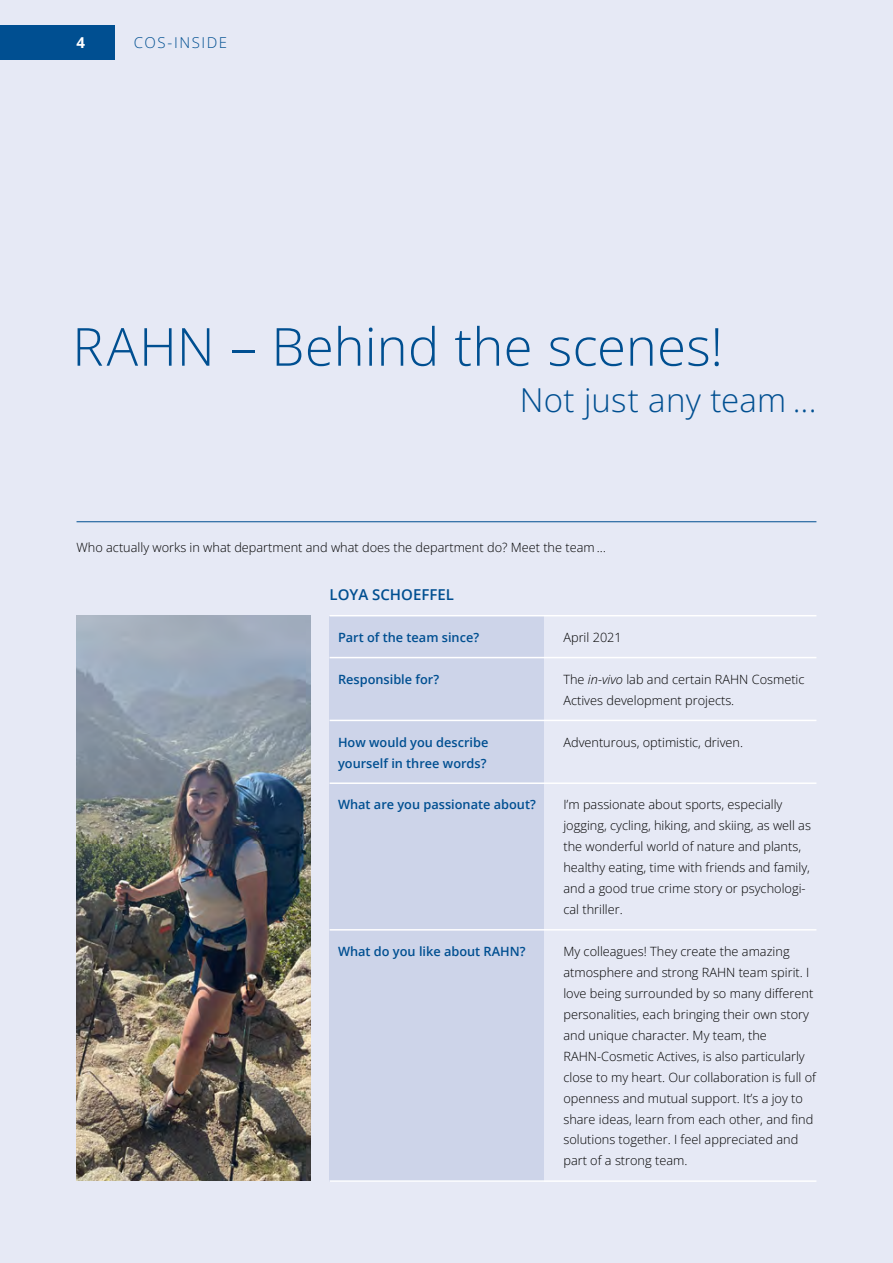
<style>
.page{position:relative;width:893px;height:1263px;background:#e6e9f5}
.page>*{position:absolute;margin:0;border:0;box-sizing:border-box;transform-origin:0 0}
.t1{font:52.5px "Open Sans";letter-spacing:.005em;color:#004f91}
.t2{font:33px "Open Sans";letter-spacing:.005em;color:#004f91}
.t3{font:600 15px "Open Sans";color:#004f91}
.t4{font:15px "Open Sans";letter-spacing:.1em;color:#004f91}
.t5{font:700 15px "Open Sans";color:#fff}
.t6{font:12.75px/21px "Open Sans";color:#000}
.t7{font:600 12.75px "Open Sans";color:#004f91}
.s1{font-style:italic}
</style>
<div class="page">
<div style="left:0;top:26px;width:115px;height:34px;background:#004f91"></div>
<hr style="left:77px;top:521px;width:739px;height:1px;background:#004f91">
<div style="left:330px;top:616px;width:214px;height:565px;background:#cdd4e9"></div>
<hr style="left:330px;top:615px;width:486px;height:1px;background:#fff">
<hr style="left:330px;top:657px;width:486px;height:1px;background:#fff">
<hr style="left:330px;top:720px;width:486px;height:1px;background:#fff">
<hr style="left:330px;top:782px;width:486px;height:2px;background:#fff">
<hr style="left:330px;top:929px;width:486px;height:1px;background:#fff">
<hr style="left:330px;top:1180px;width:486px;height:2px;background:#fff">
<img style="left:77px;top:615px;width:233px;height:566px">
<p class="t5" style="left:77px;top:32px;width:10px">4</p>
<p class="t4" style="left:134px;top:32px;width:95px">COS-INSIDE</p>
<h1 class="t1" style="left:72px;top:311px;width:652px">RAHN – Behind the scenes!</h1>
<h2 class="t2" style="left:520px;top:378px;width:298px">Not just any team …</h2>
<p class="t6" style="left:77px;top:536px;width:531px">Who actually works in what department and what does the department do? Meet the team …</p>
<p class="t3" style="left:330px;top:584px;width:126px">LOYA SCHOEFFEL</p>
<p class="t7" style="left:338px;top:629px;width:143px">Part of the team since?</p>
<p class="t6" style="left:563px;top:626px;width:60px">April 2021</p>
<p class="t7" style="left:338px;top:670px;width:103px">Responsible for?</p>
<p class="t6" style="left:563px;top:668px;width:243px">The <span class="s1">in-vivo</span> lab and certain RAHN Cosmetic<br>Actives development projects.</p>
<p class="t7" style="left:338px;top:733px;width:152px">How would you describe</p>
<p class="t6" style="left:563px;top:731px;width:181px">Adventurous, optimistic, driven.</p>
<p class="t7" style="left:338px;top:754px;width:150px">yourself in three words?</p>
<p class="t7" style="left:338px;top:796px;width:199px">What are you passionate about?</p>
<p class="t6" style="left:563px;top:794px;width:249px">I’m passionate about sports, especially jogging, cycling, hiking, and skiing, as well as the wonderful world of nature and plants, healthy eating, time with friends and family, and a good true crime story or psychologi&shy;cal thriller.</p>
<p class="t7" style="left:338px;top:943px;width:189px">What do you like about RAHN?</p>
<p class="t6" style="left:563px;top:940px;width:254px">My colleagues! They create the amazing atmosphere and strong RAHN team spirit. I love being surrounded by so many different personalities, each bringing their own story and unique character. My team, the RAHN-Cosmetic Actives, is also particularly close to my heart. Our collaboration is full of openness and mutual support. It’s a joy to share ideas, learn from each other, and find solutions together. I feel appreciated and part of a strong team.</p>
</div>
